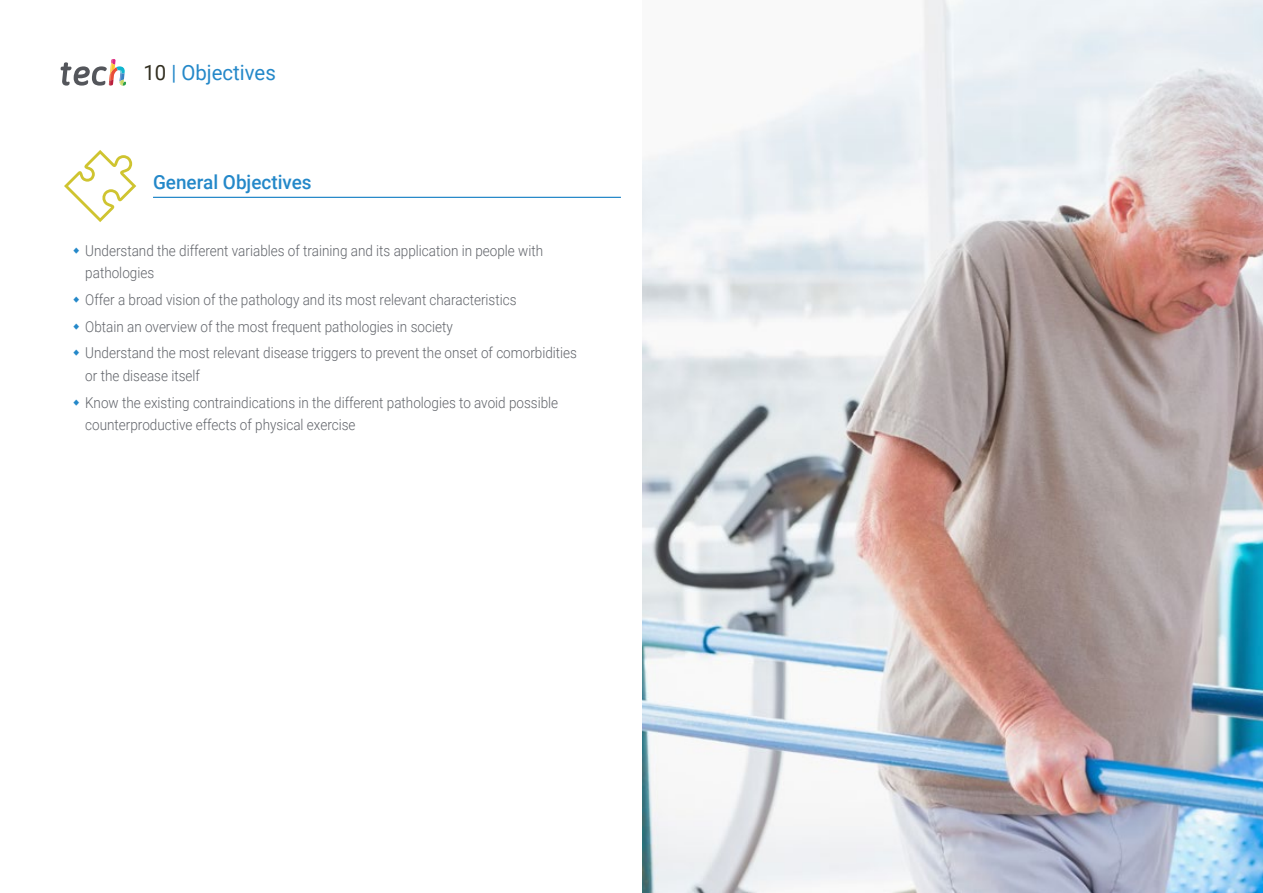
<style>
.page{position:relative;width:1263px;height:893px;background:#fff}
.page>*{position:absolute;margin:0;border:0;box-sizing:border-box;transform-origin:0 0}
.t1{font:21px "Roboto";color:#2488c9}
.t2{font:500 19.5px "Roboto";color:#2488c9}
.t3{font:300 15px/26.7px "Roboto";color:#61646a;scale:.9 1}
.s1{color:#312e20}
</style>
<div class="page">
<img style="left:642px;top:0;width:621px;height:893px">
<hr style="left:153px;top:197px;width:468px;height:1px;background:#2488c9">
<svg style="left:64px;top:150px;width:72px;height:72px"></svg>
<svg style="left:61px;top:59px;width:65px;height:27px"></svg>
<h1 class="t1" style="left:144px;top:57px;width:134px"><span class="s1">10</span> | Objectives</h1>
<h2 class="t2" style="left:153px;top:168px;width:160px">General Objectives</h2>
<p class="t3" style="left:85px;top:238px;width:510px;line-height:22.5px">Understand the different variables of training and its application in people with pathologies</p>
<p class="t3" style="left:85px;top:286px;width:548px">Offer a broad vision of the pathology and its most relevant characteristics<br>Obtain an overview of the most frequent pathologies in society<br>Understand the most relevant disease triggers to prevent the onset of comorbidities</p>
<p class="t3" style="left:85px;top:362px;width:527px">or the disease itself<br>Know the existing contraindications in the different pathologies to avoid possible</p>
<p class="t3" style="left:85px;top:411px;width:302px">counterproductive effects of physical exercise</p>
</div>
